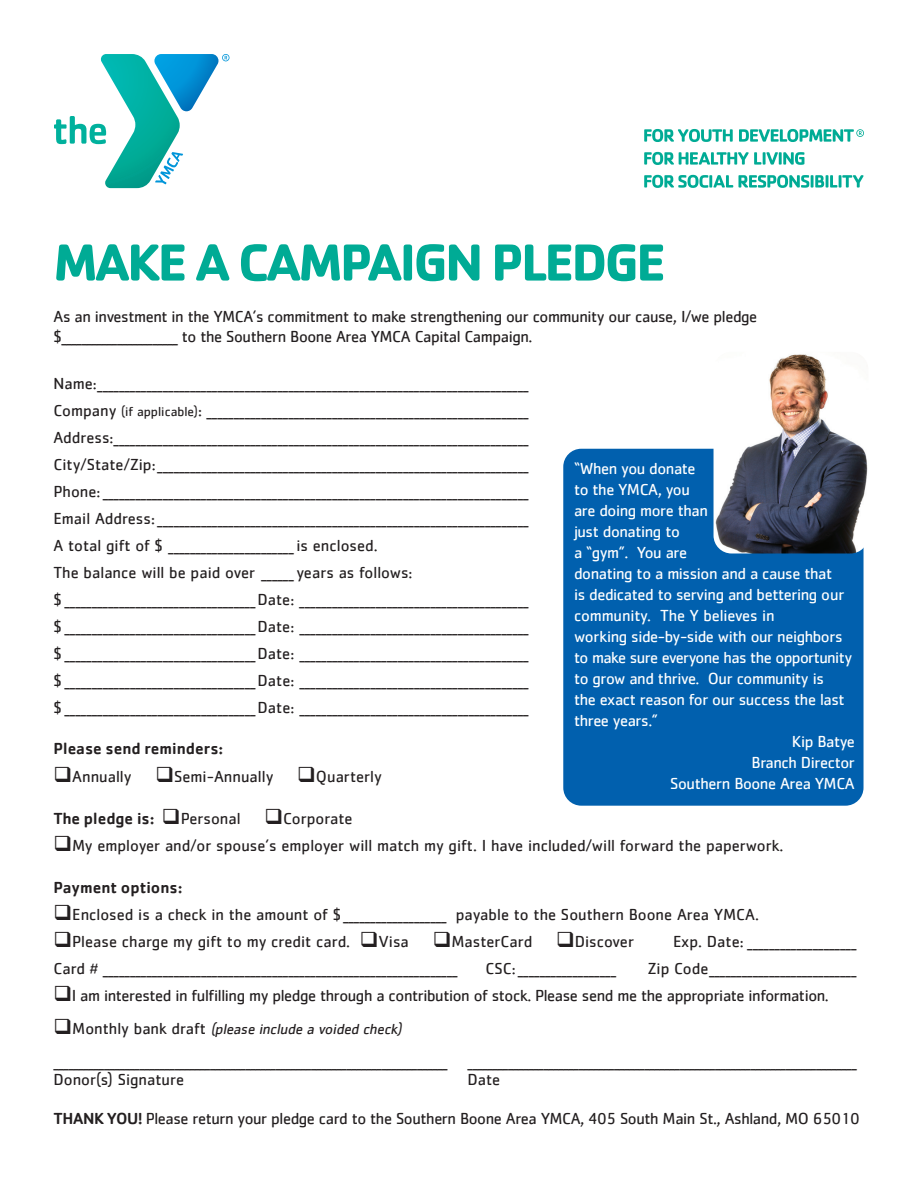
<style>
.page{position:relative;width:918px;height:1188px;background:#fff}
.page>*{position:absolute;margin:0;border:0;box-sizing:border-box;transform-origin:0 0}
.t1{font:700 54px "Cachet";letter-spacing:-.05em;color:#00ab95}
.t2{font:16.5px/27px "Cachet";color:#231f20}
.t3{font:16.5px "Cachet";letter-spacing:-.025em;color:#fff}
.t4{font:16.5px/19.8px "Cachet";letter-spacing:-.025em;color:#231f20}
.t5{font:500 16.5px "Cachet";color:#231f20}
.t6{font:italic 15px "Cachet";color:#231f20}
.s1{font-size:13.5px}
.s2{font-weight:500}
.s3{font-style:normal;font-size:16.5px}
</style>
<div class="page">
<svg style="left:54px;top:54px;width:176px;height:134px"></svg>
<svg style="left:644px;top:129px;width:89px;height:13px"></svg>
<svg style="left:644px;top:152px;width:160px;height:13px"></svg>
<svg style="left:644px;top:175px;width:220px;height:13px"></svg>
<svg style="left:739px;top:129px;width:125px;height:13px"></svg>
<div style="left:563px;top:449px;width:301px;height:357px;background:#0160ae;border-radius:18px"></div>
<img style="left:714px;top:354px;width:154px;height:200px">
<h1 class="t1" style="left:54px;top:227px;width:614px">MAKE A CAMPAIGN PLEDGE</h1>
<p class="t4" style="left:54px;top:306px;width:705px">As an investment in the YMCA’s commitment to make strengthening our community our cause, I/we pledge $_______________________ to the Southern Boone Area YMCA Capital Campaign.</p>
<p class="t2" style="left:54px;top:369px;width:477px">Name:_______________________________________________________________________________ Company <span class="s1">(if applicable)</span>: ___________________________________________________________ Address:____________________________________________________________________________ City/State/Zip:____________________________________________________________________ Phone:______________________________________________________________________________ Email Address:____________________________________________________________________ A total gift of $ _______________________ is enclosed.<br>The balance will be paid over ______ years as follows:<br>$ ___________________________________Date: __________________________________________ $ ___________________________________Date: __________________________________________ $ ___________________________________Date: __________________________________________ $ ___________________________________Date: __________________________________________ $ ___________________________________Date: __________________________________________</p>
<p class="t5" style="left:54px;top:739px;width:171px">Please send reminders:</p>
<p class="t2" style="left:54px;top:762px;width:330px">❑Annually ❑Semi-Annually ❑Quarterly</p>
<p class="t2" style="left:54px;top:804px;width:301px"><span class="s2">The pledge is:</span> ❑Personal ❑Corporate</p>
<p class="t2" style="left:54px;top:831px;width:731px">❑My employer and/or spouse’s employer will match my gift. I have included/will forward the paperwork.</p>
<p class="t5" style="left:54px;top:877px;width:131px">Payment options:</p>
<p class="t2" style="left:54px;top:900px;width:707px">❑Enclosed is a check in the amount of $___________________ payable to the Southern Boone Area YMCA.</p>
<p class="t2" style="left:54px;top:927px;width:582px">❑Please charge my gift to my credit card. ❑Visa ❑MasterCard ❑Discover</p>
<p class="t2" style="left:673px;top:927px;width:185px">Exp. Date: ____________________</p>
<p class="t2" style="left:54px;top:954px;width:406px">Card # _________________________________________________________________</p>
<p class="t2" style="left:486px;top:954px;width:132px">CSC:__________________</p>
<p class="t2" style="left:648px;top:954px;width:210px">Zip Code___________________________</p>
<p class="t4" style="left:54px;top:985px;width:777px">❑I am interested in fulfilling my pledge through a contribution of stock. Please send me the appropriate information.</p>
<p class="t6" style="left:54px;top:1020px;width:350px">❑ <span class="s3">M o n t h l y b a n k d ra ft</span> (please include a voided check)</p>
<p class="t2" style="left:54px;top:1052px;width:805px;line-height:18px">______________________________________________________________________________ _____________________________________________________________________________<br>Donor(s) Signature</p>
<p class="t3" style="left:574px;top:459px;width:123px">“When you donate</p>
<p class="t3" style="left:574px;top:480px;width:117px">to the YMCA, you</p>
<p class="t3" style="left:574px;top:501px;width:135px">are doing more than</p>
<p class="t3" style="left:574px;top:522px;width:107px">just donating to</p>
<p class="t3" style="left:574px;top:543px;width:115px">a “gym”. You are</p>
<p class="t3" style="left:574px;top:564px;width:260px">donating to a mission and a cause that</p>
<p class="t3" style="left:574px;top:585px;width:272px">is dedicated to serving and bettering our</p>
<p class="t3" style="left:574px;top:606px;width:202px">community. The Y believes in</p>
<p class="t3" style="left:574px;top:627px;width:270px">working side-by-side with our neighbors</p>
<p class="t3" style="left:574px;top:648px;width:280px">to make sure everyone has the opportunity</p>
<p class="t3" style="left:574px;top:669px;width:251px">to grow and thrive. Our community is</p>
<p class="t3" style="left:574px;top:690px;width:272px">the exact reason for our success the last</p>
<p class="t3" style="left:574px;top:711px;width:85px">three years.”</p>
<p class="t3" style="left:792px;top:732px;width:65px">Kip Batye</p>
<p class="t3" style="left:752px;top:753px;width:105px">Branch Director</p>
<p class="t3" style="left:670px;top:774px;width:186px">Southern Boone Area YMCA</p>
<p class="t2" style="left:468px;top:1065px;width:34px">Date</p>
<p class="t4" style="left:54px;top:1108px;width:808px"><span class="s2">THANK YOU!</span> Please return your pledge card to the Southern Boone Area YMCA, 405 South Main St., Ashland, MO 65010</p>
</div>
